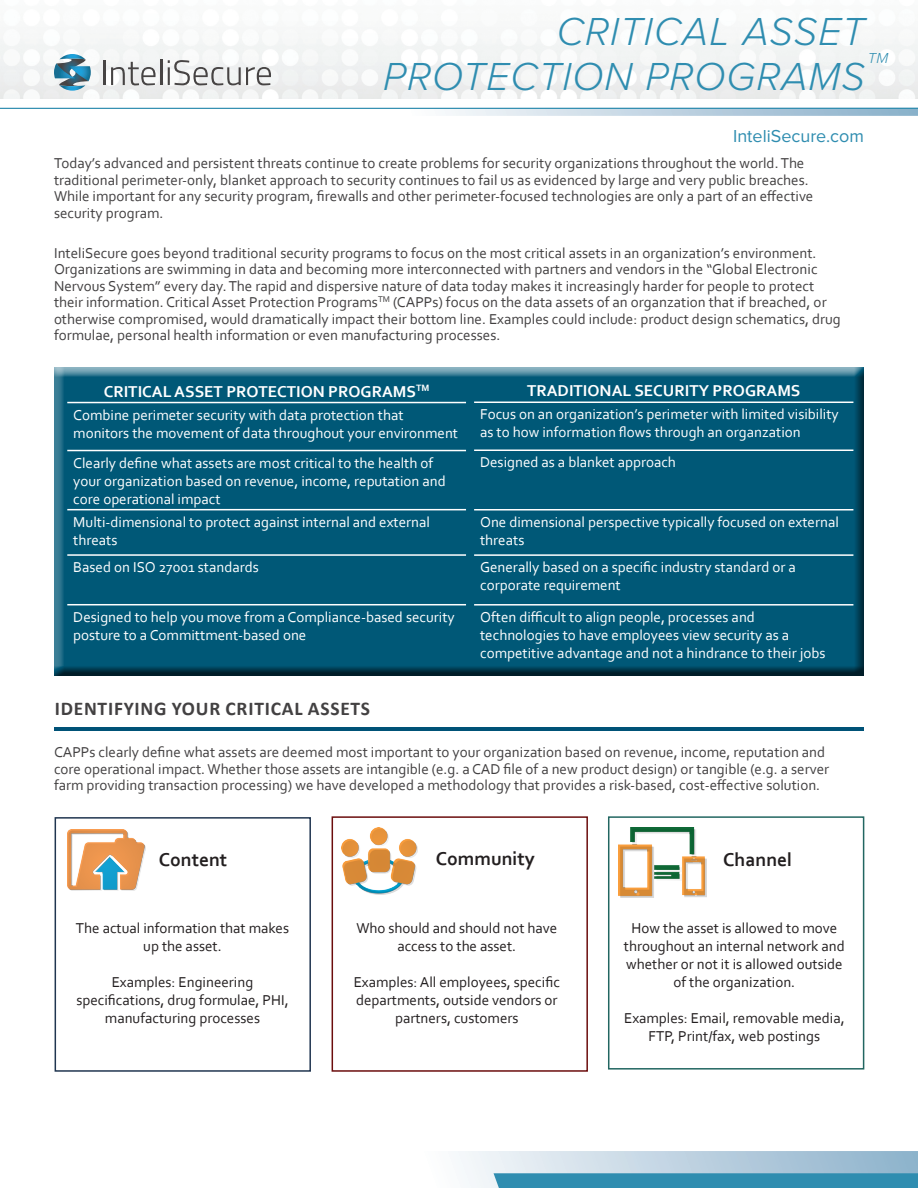
<style>
.page{position:relative;width:918px;height:1188px;background:#fff}
.page>*{position:absolute;margin:0;border:0;box-sizing:border-box;transform-origin:0 0}
.t1{font:italic 300 40.5px/45px "Proxima Nova";letter-spacing:.025em;color:#2f8db0;text-align:right}
.pretty_large_heads{font:700 19.5px "Calibri";letter-spacing:.04em;color:#434142}
.t2{font:700 19.5px "Corbel";color:#231f20}
.t3{font:18px "Proxima Nova";color:#2f8db0}
.t4{font:700 16.5px "Corbel";color:#fff}
.pretty_large_heads-2{font:15px/16.5px "Corbel";color:#424041}
.t5{font:15px/18px "Corbel";color:#fff}
.t6{font:15px/18px "Corbel";color:#231f20;text-align:center}
.t7{font:italic 300 15px "Proxima Nova";color:#2f8db0}
</style>
<div class="page">
<div style="left:52px;top:367px;width:814px;height:309px;background:#231f20;opacity:.75"></div>
<div style="left:55px;top:817px;width:256px;height:255px;border:2px solid #203550"></div>
<div style="left:332px;top:816px;width:256px;height:256px;border:2px solid #6b0d0d"></div>
<div style="left:608px;top:816px;width:256px;height:254px;border:2px solid #226661"></div>
<svg style="left:444px;top:109px;width:474px;height:7px;background:#bed2e1"></svg>
<svg style="left:144px;top:98px;width:774px;height:10px"></svg>
<img style="left:0;top:30px;width:918px;height:68px">
<hr style="left:0;top:108px;width:918px;height:1px;background:#2f8db0">
<svg style="left:458px;top:1151px;width:460px;height:37px;background:#8dbbd0"></svg>
<hr style="left:54px;top:728px;width:810px;height:3px;background:#005277">
<hr style="left:103px;top:60px;width:2px;height:25px;background:#474444">
<svg style="left:111px;top:62px;width:45px;height:23px"></svg>
<hr style="left:160px;top:60px;width:2px;height:25px;background:#474444">
<svg style="left:168px;top:60px;width:103px;height:25px"></svg>
<svg style="left:54px;top:54px;width:37px;height:37px"></svg>
<img style="left:68px;top:830px;width:77px;height:61px">
<img style="left:341px;top:828px;width:76px;height:66px">
<img style="left:618px;top:828px;width:88px;height:69px">
<hr style="left:474px;top:402px;width:379px;height:1px;background:#fff">
<hr style="left:474px;top:450px;width:379px;height:1px;background:#fff">
<hr style="left:474px;top:509px;width:379px;height:2px;background:#fff">
<hr style="left:474px;top:554px;width:379px;height:2px;background:#fff">
<hr style="left:474px;top:604px;width:379px;height:2px;background:#fff">
<hr style="left:67px;top:450px;width:399px;height:1px;background:#fff">
<hr style="left:67px;top:509px;width:399px;height:1px;background:#fff">
<hr style="left:67px;top:554px;width:399px;height:2px;background:#fff">
<hr style="left:67px;top:604px;width:399px;height:1px;background:#fff">
<hr style="left:67px;top:402px;width:399px;height:1px;background:#fff">
<p class="t1" style="left:383px;top:9px;width:484px">CRITICAL ASSET<br>PROTECTION PROGRAMS</p>
<p class="t3" style="left:733px;top:126px;width:132px">InteliSecure.com</p>
<p class="pretty_large_heads-2" style="left:54px;top:155px;width:761px">Today’s advanced and persistent threats continue to create problems for security organizations throughout the world. The traditional perimeter-only, blanket approach to security continues to fail us as evidenced by large and very public breaches.<br>While important for any security program, firewalls and other perimeter-focused technologies are only a part of an effective security program.</p>
<p class="pretty_large_heads-2" style="left:54px;top:244px;width:788px">InteliSecure goes beyond traditional security programs to focus on the most critical assets in an organization’s environment.<br>Organizations are swimming in data and becoming more interconnected with partners and vendors in the “Global Electronic Nervous System” every day. The rapid and dispersive nature of data today makes it increasingly harder for people to protect their information. Critical Asset Protection Programs<sup>TM</sup> (CAPPs) focus on the data assets of an organzation that if breached, or otherwise compromised, would dramatically impact their bottom line. Examples could include: product design schematics, drug formulae, personal health information or even manufacturing processes.</p>
<p class="t7" style="left:868px;top:49px;width:22px">TM</p>
<p class="t4" style="left:104px;top:381px;width:327px">CRITICAL ASSET PROTECTION PROGRAMS<sup>TM</sup></p>
<p class="t5" style="left:73px;top:405px;width:386px">Combine perimeter security with data protection that monitors the movement of data throughout your environment</p>
<p class="t5" style="left:73px;top:453px;width:374px">Clearly define what assets are most critical to the health of your organization based on revenue, income, reputation and core operational impact</p>
<p class="t5" style="left:73px;top:512px;width:358px">Multi-dimensional to protect against internal and external threats</p>
<p class="t5" style="left:73px;top:558px;width:187px">Based on ISO 27001 standards</p>
<p class="t5" style="left:73px;top:608px;width:383px">Designed to help you move from a Compliance-based security posture to a Committment-based one</p>
<p class="pretty_large_heads" style="left:55px;top:696px;width:317px">IDENTIFYING YOUR CRITICAL ASSETS</p>
<p class="t4" style="left:527px;top:381px;width:275px">TRADITIONAL SECURITY PROGRAMS</p>
<p class="t5" style="left:480px;top:405px;width:360px">Focus on an organization’s perimeter with limited visibility as to how information flows through an organzation</p>
<p class="t5" style="left:480px;top:453px;width:197px">Designed as a blanket approach</p>
<p class="t5" style="left:480px;top:513px;width:360px">One dimensional perspective typically focused on external threats</p>
<p class="t5" style="left:480px;top:558px;width:317px">Generally based on a specific industry standard or a corporate requirement</p>
<p class="t5" style="left:480px;top:608px;width:347px">Often difficult to align people, processes and technologies to have employees view security as a competitive advantage and not a hindrance to their jobs</p>
<p class="pretty_large_heads-2" style="left:54px;top:744px;width:777px">CAPPs clearly define what assets are deemed most important to your organization based on revenue, income, reputation and core operational impact. Whether those assets are intangible (e.g. a CAD file of a new product design) or tangible (e.g. a server farm providing transaction processing) we have developed a methodology that provides a risk-based, cost-effective solution.</p>
<p class="t2" style="left:159px;top:847px;width:70px">Content</p>
<p class="t2" style="left:436px;top:846px;width:101px">Community</p>
<p class="t2" style="left:723px;top:848px;width:70px">Channel</p>
<p class="t6" style="left:76px;top:919px;width:215px">The actual information that makes up the asset.</p>
<p class="t6" style="left:76px;top:973px;width:214px">Examples: Engineering specifications, drug formulae, PHI, manufacturing processes</p>
<p class="t6" style="left:356px;top:919px;width:202px">Who should and should not have access to the asset.</p>
<p class="t6" style="left:354px;top:973px;width:208px">Examples: All employees, specific departments, outside vendors or partners, customers</p>
<p class="t6" style="left:624px;top:919px;width:222px">How the asset is allowed to move throughout an internal network and whether or not it is allowed outside of the organization.</p>
<p class="t6" style="left:624px;top:1009px;width:222px">Examples: Email, removable media,<br>FTP, Print/fax, web postings</p>
</div>
